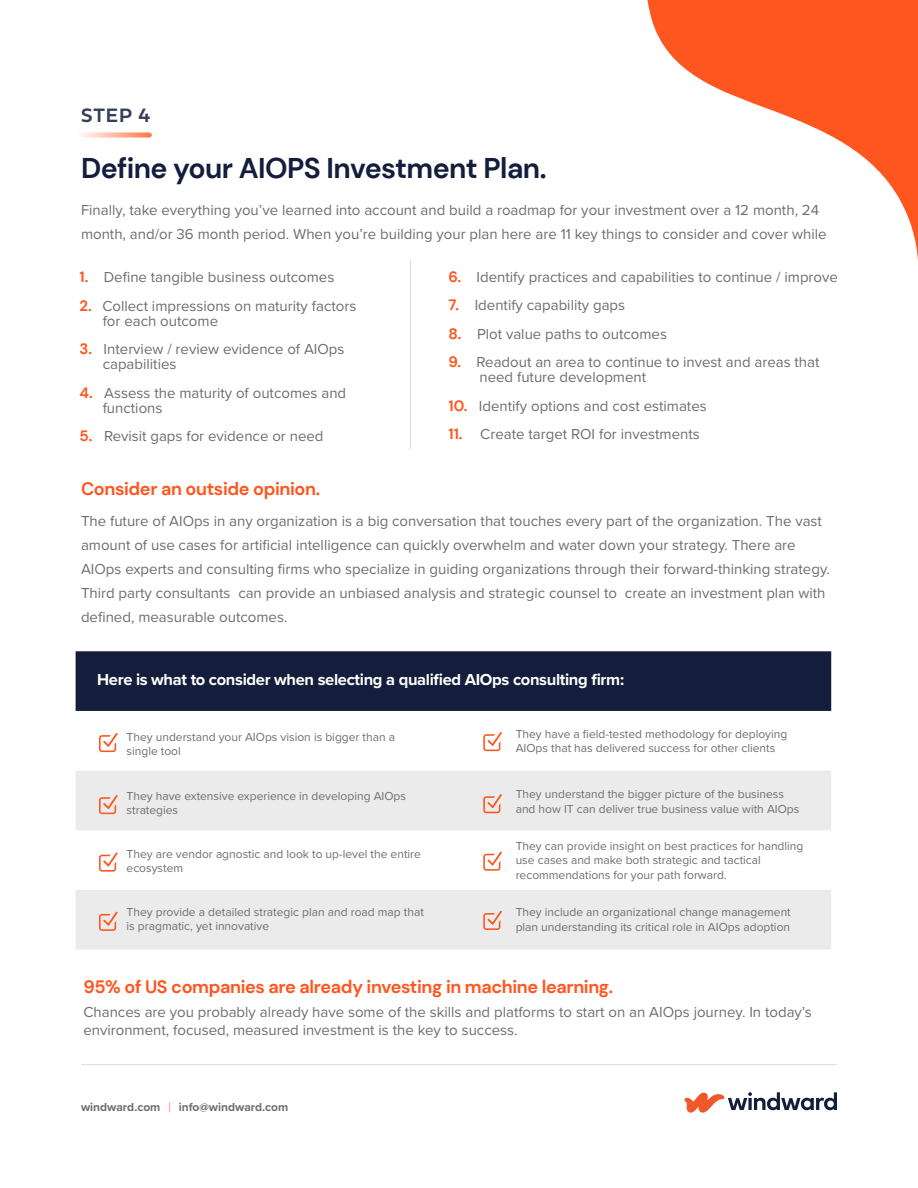
<style>
.page{position:relative;width:918px;height:1188px;background:#fff}
.page>*{position:absolute;margin:0;border:0;box-sizing:border-box;transform-origin:0 0}
.t1{font:700 28.5px "DM Sans";letter-spacing:-.02em;color:#141e3c}
.t2{font:700 20.25px "Fieldwork Hum Demi";color:#374059}
.t3{font:700 18px "DM Sans";letter-spacing:-.02em;color:#ff551e}
.t4{font:700 16.5px "Proxima Nova";letter-spacing:-.02em;color:#fff}
.t5{font:15px/24px "Proxima Nova";color:#6d6e71}
.t6{font:12px/14.4px "Proxima Nova";color:#6d6e71}
.t7{font:700 12px "Proxima Nova";color:#6d6e71}
.s1{font-family:"DM Sans";font-weight:700;color:#ff551e}
.s2{font-weight:300;font-size:14.4px;color:#ff551e}
</style>
<div class="page">
<hr style="left:81px;top:1064px;width:756px;height:1px;background:#dcddde">
<svg style="left:684px;top:1092px;width:153px;height:21px"></svg>
<svg style="left:647px;top:0;width:271px;height:261px"></svg>
<svg style="left:81px;top:132px;width:68px;height:6px"></svg>
<div style="left:76px;top:651px;width:755px;height:60px;background:#141e3c"></div>
<svg style="left:76px;top:771px;width:755px;height:179px;fill:#ebebeb"></svg>
<svg style="left:483px;top:732px;width:19px;height:19px"></svg>
<svg style="left:483px;top:794px;width:19px;height:19px"></svg>
<svg style="left:483px;top:852px;width:19px;height:19px"></svg>
<svg style="left:483px;top:911px;width:19px;height:19px"></svg>
<svg style="left:99px;top:733px;width:19px;height:19px"></svg>
<svg style="left:99px;top:795px;width:19px;height:19px"></svg>
<svg style="left:99px;top:852px;width:19px;height:20px"></svg>
<svg style="left:99px;top:912px;width:19px;height:19px"></svg>
<hr style="left:410px;top:260px;width:1px;height:189px;background:#dcddde">
<h2 class="t2" style="left:81px;top:99px;width:71px">STEP 4</h2>
<h1 class="t1" style="left:81px;top:150px;width:467px">Define your AIOPS Investment Plan.</h1>
<p class="t5" style="left:81px;top:198px;width:747px">Finally, take everything you’ve learned into account and build a roadmap for your investment over a 12 month, 24 month, and/or 36 month period. When you’re building your plan here are 11 key things to consider and cover while</p>
<p class="t5" style="left:80px;top:265px;width:256px"><span class="s1">1.</span> Define tangible business outcomes</p>
<p class="t5" style="left:103px;top:298px;width:255px;line-height:15px;text-indent:-23px"><span class="s1">2.</span> Collect impressions on maturity factors for each outcome</p>
<p class="t5" style="left:103px;top:341px;width:243px;line-height:15px;text-indent:-23px"><span class="s1">3.</span> Interview / review evidence of AIOps capabilities</p>
<p class="t5" style="left:103px;top:385px;width:245px;line-height:15px;text-indent:-23px"><span class="s1">4.</span> Assess the maturity of outcomes and functions</p>
<p class="t5" style="left:80px;top:424px;width:246px"><span class="s1">5.</span> Revisit gaps for evidence or need</p>
<p class="t5" style="left:448px;top:264px;width:391px"><span class="s1">6.</span> Identify practices and capabilities to continue / improve</p>
<p class="t5" style="left:448px;top:292px;width:178px"><span class="s1">7.</span> Identify capability gaps</p>
<p class="t5" style="left:448px;top:321px;width:220px"><span class="s1">8.</span> Plot value paths to outcomes</p>
<p class="t5" style="left:479px;top:354px;width:342px;line-height:15px;text-indent:-31px"><span class="s1">9.</span> Readout an area to continue to invest and areas that need future development</p>
<p class="t5" style="left:448px;top:393px;width:260px"><span class="s1">10.</span> Identify options and cost estimates</p>
<p class="t5" style="left:448px;top:421px;width:253px"><span class="s1">11.</span> Create target ROI for investments</p>
<p class="t3" style="left:81px;top:478px;width:241px">Consider an outside opinion.</p>
<p class="t5" style="left:81px;top:509px;width:750px">The future of AIOps in any organization is a big conversation that touches every part of the organization. The vast amount of use cases for artificial intelligence can quickly overwhelm and water down your strategy. There are AIOps experts and consulting firms who specialize in guiding organizations through their forward-thinking strategy.<br>Third party consultants can provide an unbiased analysis and strategic counsel to create an investment plan with defined, measurable outcomes.</p>
<p class="t4" style="left:97px;top:668px;width:528px">Here is what to consider when selecting a qualified AIOps consulting firm:</p>
<p class="t6" style="left:127px;top:729px;width:270px">They understand your AIOps vision is bigger than a single tool</p>
<p class="t6" style="left:127px;top:788px;width:281px">They have extensive experience in developing AIOps strategies</p>
<p class="t6" style="left:127px;top:846px;width:296px">They are vendor agnostic and look to up-level the entire ecosystem</p>
<p class="t6" style="left:127px;top:904px;width:299px">They provide a detailed strategic plan and road map that is pragmatic, yet innovative</p>
<p class="t6" style="left:516px;top:726px;width:273px">They have a field-tested methodology for deploying<br>AIOps that has delivered success for other clients</p>
<p class="t6" style="left:516px;top:786px;width:285px">They understand the bigger picture of the business and how IT can deliver true business value with AIOps</p>
<p class="t6" style="left:516px;top:838px;width:289px">They can provide insight on best practices for handling use cases and make both strategic and tactical recommendations for your path forward.</p>
<p class="t6" style="left:516px;top:905px;width:277px">They include an organizational change management plan understanding its critical role in AIOps adoption</p>
<p class="t3" style="left:83px;top:975px;width:531px">95% of US companies are already investing in machine learning.</p>
<p class="t5" style="left:83px;top:1003px;width:730px;line-height:18px">Chances are you probably already have some of the skills and platforms to start on an AIOps journey. In today’s environment, focused, measured investment is the key to success.</p>
<p class="t7" style="left:81px;top:1098px;width:209px">windward.com <span class="s2">|</span> info@windward.com</p>
</div>
